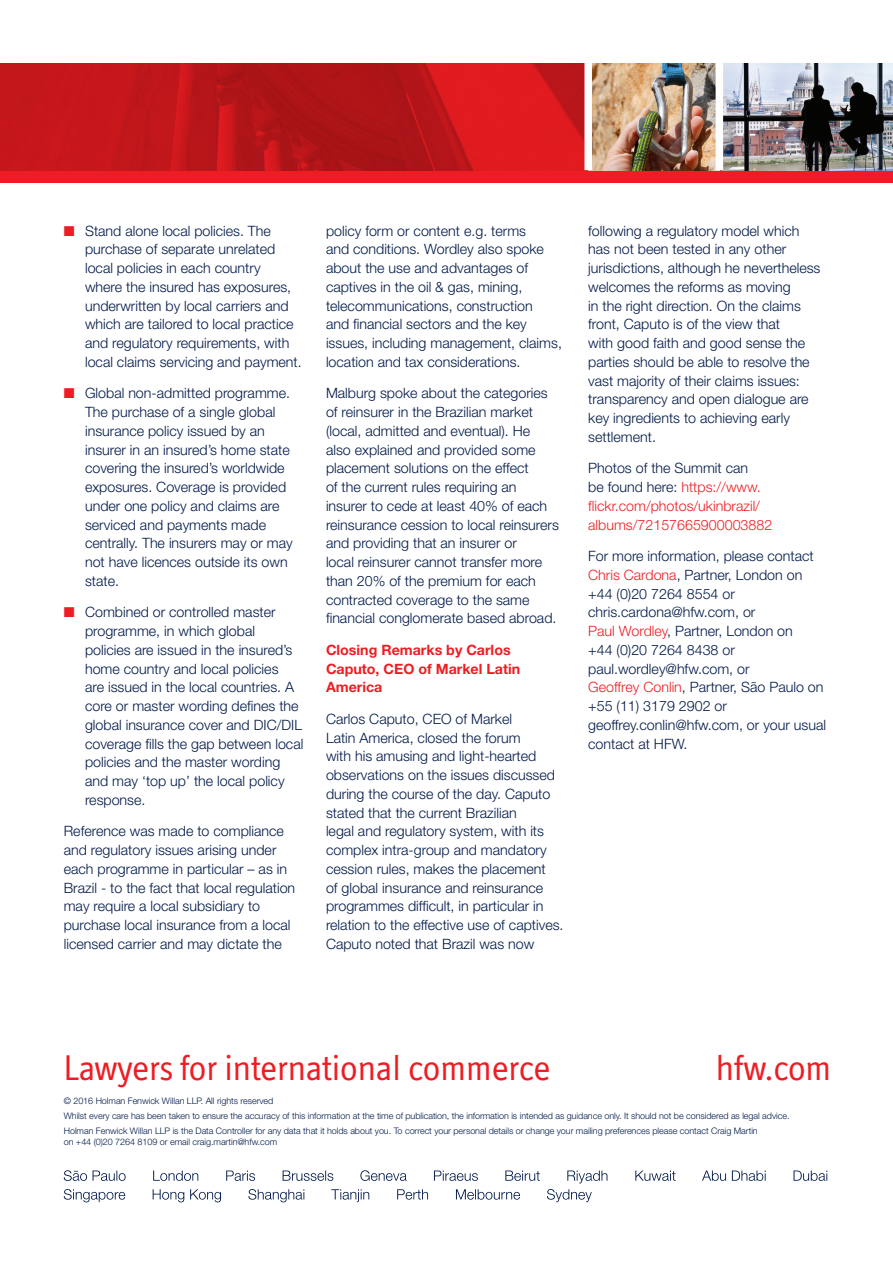
<style>
.page{position:relative;width:893px;height:1263px;background:#fff}
.page>*{position:absolute;margin:0;border:0;box-sizing:border-box;transform-origin:0 0}
.BRIEFING_-_Strapline{font:36px "Officina Display ITC Std";color:#ee1d23}
.BULLETIN_-_Bodytext{font:300 14.25px/18.8px "Helvetica Neue LT Std";color:#001948}
.BULLETIN_-_Bodytext-2{font:300 14.25px/18.8px "Helvetica Neue LT Std";color:#ee1d23}
.BULLETIN_-_Subhead_1{font:700 14.25px/18.8px "Helvetica Neue LT Std";color:#ee1d23}
.BRIEFING_-_Disclaime{font:300 9px/10.8px "Helvetica Neue LT Std";letter-spacing:-.005em;color:#001948}
.s1{color:#ee1d23}
.s2{color:#001948}
</style>
<div class="page">
<div style="left:0;top:170px;width:893px;height:13px;background:#ee1d23"></div>
<img style="left:592px;top:64px;width:124px;height:106px">
<img style="left:723px;top:64px;width:170px;height:106px">
<svg style="left:0;top:64px;width:584px;height:106px"></svg>
<svg style="left:64px;top:1189px;width:528px;height:13px"></svg>
<svg style="left:64px;top:1170px;width:763px;height:13px"></svg>
<p class="BULLETIN_-_Bodytext" style="left:85px;top:221px;width:218px;text-indent:-21px"><span class="s1">■</span> Stand alone local policies. The purchase of separate unrelated local policies in each country<br>where the insured has exposures, underwritten by local carriers and which are tailored to local practice and regulatory requirements, with local claims servicing and payment.</p>
<p class="BULLETIN_-_Bodytext" style="left:85px;top:384px;width:209px;text-indent:-21px"><span class="s1">■</span> Global non-admitted programme.<br>The purchase of a single global insurance policy issued by an insurer in an insured’s home state covering the insured’s worldwide exposures. Coverage is provided under one policy and claims are serviced and payments made centrally. The insurers may or may not have licences outside its own state.</p>
<p class="BULLETIN_-_Bodytext" style="left:85px;top:603px;width:220px;text-indent:-21px"><span class="s1">■</span> Combined or controlled master programme, in which global policies are issued in the insured’s home country and local policies<br>are issued in the local countries. A core or master wording defines the global insurance cover and DIC/DIL coverage fills the gap between local policies and the master wording and may ‘top up’ the local policy response.</p>
<p class="BULLETIN_-_Bodytext" style="left:64px;top:822px;width:233px">Reference was made to compliance and regulatory issues arising under each programme in particular – as in Brazil - to the fact that local regulation may require a local subsidiary to purchase local insurance from a local licensed carrier and may dictate the</p>
<p class="BULLETIN_-_Bodytext" style="left:326px;top:221px;width:237px">policy form or content e.g. terms<br>and conditions. Wordley also spoke about the use and advantages of captives in the oil &amp; gas, mining, telecommunications, construction<br>and financial sectors and the key issues, including management, claims, location and tax considerations.</p>
<p class="BULLETIN_-_Bodytext" style="left:326px;top:384px;width:234px">Malburg spoke about the categories of reinsurer in the Brazilian market (local, admitted and eventual). He<br>also explained and provided some placement solutions on the effect<br>of the current rules requiring an insurer to cede at least 40% of each reinsurance cession to local reinsurers and providing that an insurer or<br>local reinsurer cannot transfer more than 20% of the premium for each contracted coverage to the same financial conglomerate based abroad.</p>
<p class="BULLETIN_-_Subhead_1" style="left:326px;top:640px;width:196px">Closing Remarks by Carlos<br>Caputo, CEO of Markel Latin<br>America</p>
<p class="BULLETIN_-_Bodytext" style="left:326px;top:709px;width:239px">Carlos Caputo, CEO of Markel<br>Latin America, closed the forum<br>with his amusing and light-hearted observations on the issues discussed during the course of the day. Caputo stated that the current Brazilian<br>legal and regulatory system, with its complex intra-group and mandatory cession rules, makes the placement<br>of global insurance and reinsurance programmes difficult, in particular in relation to the effective use of captives.<br>Caputo noted that Brazil was now</p>
<p class="BULLETIN_-_Bodytext" style="left:588px;top:221px;width:234px">following a regulatory model which has not been tested in any other jurisdictions, although he nevertheless welcomes the reforms as moving<br>in the right direction. On the claims front, Caputo is of the view that<br>with good faith and good sense the parties should be able to resolve the vast majority of their claims issues: transparency and open dialogue are key ingredients to achieving early settlement.</p>
<p class="BULLETIN_-_Bodytext-2" style="left:588px;top:459px;width:186px"><span class="s2">Photos of the Summit can<br>be found here:</span> https://www. flickr.com/photos/ukinbrazil/ albums/72157665900003882</p>
<p class="BULLETIN_-_Bodytext" style="left:588px;top:546px;width:239px">For more information, please contact<br><span class="s1">Chris Cardona</span>, Partner, London on +44 (0)20 7264 8554 or chris.cardona@hfw.com, or<br><span class="s1">Paul Wordley</span>, Partner, London on<br>+44 (0)20 7264 8438 or paul.wordley@hfw.com, or<br><span class="s1">Geoffrey Conlin</span>, Partner, São Paulo on +55 (11) 3179 2902 or geoffrey.conlin@hfw.com, or your usual contact at HFW.</p>
<p class="BRIEFING_-_Strapline" style="left:64px;top:1047px;width:488px">Lawyers for international commerce</p>
<p class="BRIEFING_-_Strapline" style="left:716px;top:1047px;width:117px">hfw.com</p>
<p class="BRIEFING_-_Disclaime" style="left:64px;top:1095px;width:211px">© 2016 Holman Fenwick Willan LLP. All rights reserved</p>
<p class="BRIEFING_-_Disclaime" style="left:64px;top:1110px;width:727px">Whilst every care has been taken to ensure the accuracy of this information at the time of publication, the information is intended as guidance only. It should not be considered as legal advice.</p>
<p class="BRIEFING_-_Disclaime" style="left:64px;top:1125px;width:695px">Holman Fenwick Willan LLP is the Data Controller for any data that it holds about you. To correct your personal details or change your mailing preferences please contact Craig Martin on +44 (0)20 7264 8109 or email craig.martin@hfw.com</p>
</div>
